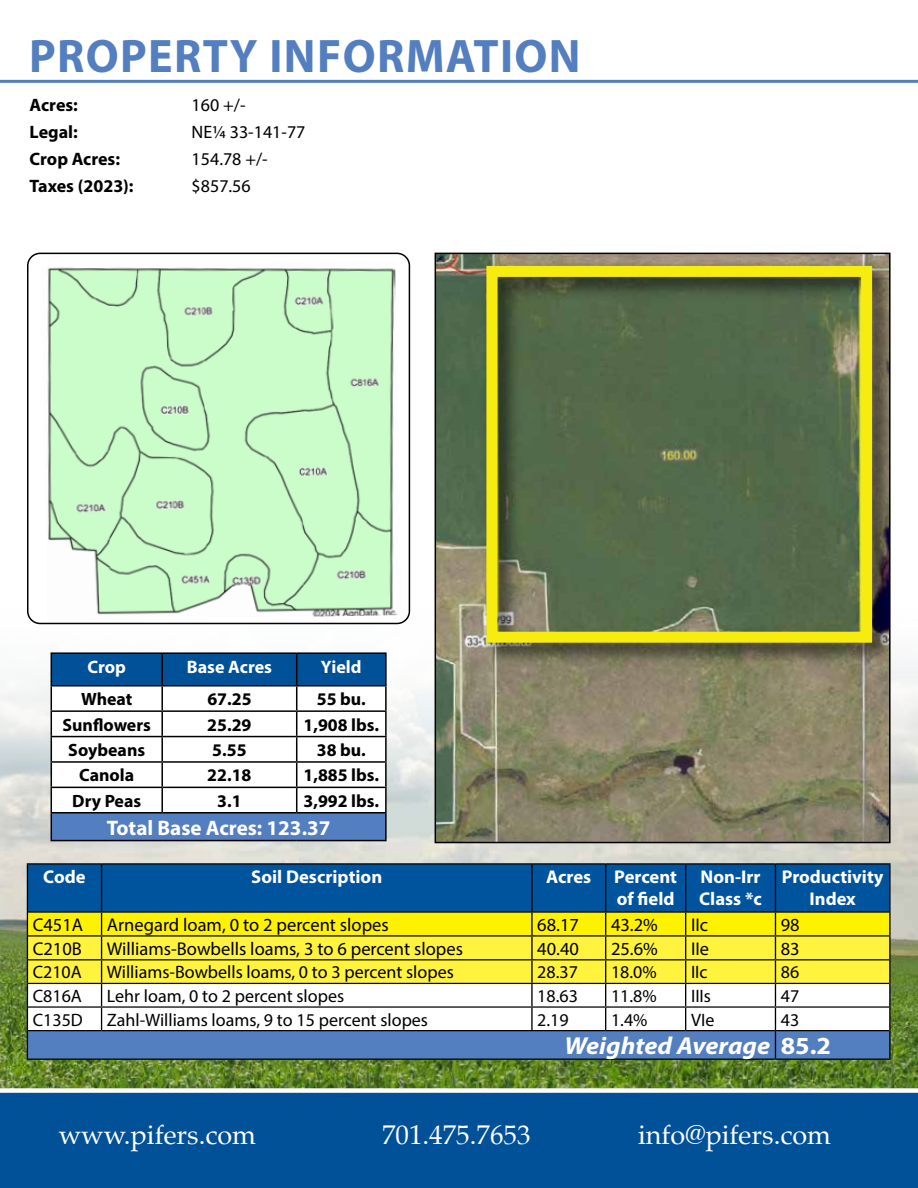
<style>
.page{position:relative;width:918px;height:1188px;background:#fff}
.page>*{position:absolute;margin:0;border:0;box-sizing:border-box;transform-origin:0 0}
.t1{font:700 47.25px "Myriad Pro";letter-spacing:.03em;color:#537ebf}
.t2{font:27px "Palatino";color:#fff}
.t3{font:italic 700 24.6px "Myriad Pro";color:#fff;scale:1.06 1}
.t4{font:700 21px "Myriad Pro";color:#fff}
.t5{font:18.45px "Myriad Pro";color:#000}
.t6{font:700 18.45px/22.2px "Myriad Pro";color:#fff;text-align:right}
.t7{font:18px "Myriad Pro";color:#000}
.t8{font:700 18px "Myriad Pro";color:#000}
.t9{font:700 18px "Myriad Pro";color:#fff}
.t10{font:700 17.85px "Myriad Pro";color:#000}
.s1{font-style:normal}
</style>
<div class="page">
<div style="left:0;top:1093px;width:918px;height:95px;background:#005198"></div>
<hr style="left:0;top:80px;width:918px;height:3px;background:#537ebf">
<img style="left:0;top:594px;width:918px;height:494px">
<img style="left:438px;top:256px;width:450px;height:584px">
<img style="left:475px;top:256px;width:413px;height:417px">
<div style="left:486px;top:266px;width:386px;height:377px;border:11px solid #f7ec0f"></div>
<div style="left:435px;top:253px;width:456px;height:590px;border:2px solid #000"></div>
<div style="left:28px;top:253px;width:381px;height:370px;background:#fff;border-radius:12px"></div>
<img style="left:47px;top:267px;width:351px;height:350px">
<div style="left:27px;top:253px;width:383px;height:371px;border:2px solid #000;border-radius:12px"></div>
<hr style="left:27px;top:863px;width:75px;height:2px;background:#000">
<hr style="left:102px;top:863px;width:430px;height:2px;background:#000">
<hr style="left:532px;top:863px;width:74px;height:2px;background:#000">
<hr style="left:606px;top:863px;width:80px;height:2px;background:#000">
<hr style="left:686px;top:863px;width:89px;height:2px;background:#000">
<hr style="left:775px;top:863px;width:116px;height:2px;background:#000">
<hr style="left:27px;top:1059px;width:75px;height:1px;background:#000">
<hr style="left:102px;top:1059px;width:430px;height:1px;background:#000">
<hr style="left:532px;top:1059px;width:74px;height:1px;background:#000">
<hr style="left:606px;top:1059px;width:80px;height:1px;background:#000">
<hr style="left:686px;top:1059px;width:89px;height:1px;background:#000">
<hr style="left:775px;top:1059px;width:116px;height:1px;background:#000">
<hr style="left:889px;top:865px;width:2px;height:47px;background:#000">
<hr style="left:889px;top:912px;width:2px;height:24px;background:#000">
<hr style="left:889px;top:936px;width:2px;height:24px;background:#000">
<hr style="left:889px;top:960px;width:2px;height:23px;background:#000">
<hr style="left:889px;top:983px;width:2px;height:24px;background:#000">
<hr style="left:889px;top:1007px;width:2px;height:24px;background:#000">
<svg style="left:27px;top:864px;width:863px;height:195px"></svg>
<hr style="left:889px;top:1031px;width:2px;height:28px;background:#000">
<hr style="left:51px;top:652px;width:111px;height:2px;background:#000">
<hr style="left:162px;top:652px;width:135px;height:2px;background:#000">
<hr style="left:297px;top:652px;width:90px;height:2px;background:#000">
<hr style="left:385px;top:654px;width:2px;height:31px;background:#000">
<hr style="left:297px;top:685px;width:90px;height:2px;background:#000">
<hr style="left:385px;top:687px;width:2px;height:23px;background:#000">
<hr style="left:297px;top:710px;width:90px;height:2px;background:#000">
<hr style="left:385px;top:712px;width:2px;height:24px;background:#000">
<hr style="left:297px;top:736px;width:90px;height:1px;background:#000">
<hr style="left:385px;top:737px;width:2px;height:24px;background:#000">
<hr style="left:297px;top:761px;width:90px;height:2px;background:#000">
<hr style="left:385px;top:763px;width:2px;height:24px;background:#000">
<hr style="left:297px;top:787px;width:90px;height:1px;background:#000">
<hr style="left:385px;top:788px;width:2px;height:24px;background:#000">
<svg style="left:51px;top:653px;width:335px;height:187px"></svg>
<hr style="left:162px;top:812px;width:135px;height:2px;background:#000">
<hr style="left:297px;top:812px;width:90px;height:2px;background:#000">
<hr style="left:385px;top:814px;width:2px;height:26px;background:#000">
<hr style="left:51px;top:840px;width:111px;height:1px;background:#000">
<hr style="left:162px;top:840px;width:135px;height:1px;background:#000">
<hr style="left:297px;top:840px;width:90px;height:1px;background:#000">
<h1 class="t1" style="left:29px;top:25px;width:553px">PROPERTY INFORMATION</h1>
<p class="t8" style="left:30px;top:93px;width:50px">Acres:</p>
<p class="t7" style="left:192px;top:94px;width:55px">160 +/-</p>
<p class="t8" style="left:30px;top:120px;width:50px">Legal:</p>
<p class="t7" style="left:192px;top:121px;width:115px">NE¼ 33-141-77</p>
<p class="t8" style="left:30px;top:147px;width:92px">Crop Acres:</p>
<p class="t7" style="left:192px;top:148px;width:78px">154.78 +/-</p>
<p class="t8" style="left:30px;top:174px;width:106px">Taxes (2023):</p>
<p class="t7" style="left:192px;top:175px;width:61px">$857.56</p>
<p class="t9" style="left:87px;top:655px;width:40px">Crop</p>
<p class="t9" style="left:187px;top:655px;width:87px">Base Acres</p>
<p class="t9" style="left:321px;top:655px;width:42px">Yield</p>
<p class="t10" style="left:81px;top:687px;width:53px">Wheat</p>
<p class="t10" style="left:207px;top:687px;width:46px">67.25</p>
<p class="t10" style="left:317px;top:687px;width:50px">55 bu.</p>
<p class="t10" style="left:63px;top:713px;width:90px">Sunflowers</p>
<p class="t10" style="left:207px;top:713px;width:46px">25.29</p>
<p class="t10" style="left:303px;top:713px;width:77px">1,908 lbs.</p>
<p class="t10" style="left:68px;top:738px;width:78px">Soybeans</p>
<p class="t10" style="left:212px;top:738px;width:36px">5.55</p>
<p class="t10" style="left:317px;top:738px;width:50px">38 bu.</p>
<p class="t10" style="left:79px;top:764px;width:56px">Canola</p>
<p class="t10" style="left:207px;top:764px;width:46px">22.18</p>
<p class="t10" style="left:303px;top:764px;width:77px">1,885 lbs.</p>
<p class="t10" style="left:72px;top:789px;width:71px">Dry Peas</p>
<p class="t10" style="left:217px;top:789px;width:26px">3.1</p>
<p class="t10" style="left:303px;top:789px;width:77px">3,992 lbs.</p>
<p class="t4" style="left:107px;top:814px;width:225px">Total Base Acres: 123.37</p>
<p class="t6" style="left:43px;top:865px;width:44px">Code</p>
<p class="t6" style="left:251px;top:865px;width:132px">Soil Description</p>
<p class="t6" style="left:546px;top:865px;width:132px">Acres Percent of field</p>
<p class="t6" style="left:699px;top:865px;width:64px;text-align:left">Non-Irr<br>Class *c</p>
<p class="t6" style="left:782px;top:865px;width:103px;text-align:center">Productivity<br>Index</p>
<p class="t5" style="left:33px;top:913px;width:52px">C451A</p>
<p class="t5" style="left:107px;top:913px;width:283px">Arnegard loam, 0 to 2 percent slopes</p>
<p class="t5" style="left:537px;top:913px;width:43px">68.17</p>
<p class="t5" style="left:611px;top:913px;width:48px">43.2%</p>
<p class="t5" style="left:691px;top:913px;width:19px">IIc</p>
<p class="t5" style="left:781px;top:913px;width:20px">98</p>
<p class="t5" style="left:33px;top:937px;width:51px">C210B</p>
<p class="t5" style="left:107px;top:937px;width:358px">Williams-Bowbells loams, 3 to 6 percent slopes</p>
<p class="t5" style="left:537px;top:937px;width:43px">40.40</p>
<p class="t5" style="left:611px;top:937px;width:48px">25.6%</p>
<p class="t5" style="left:691px;top:937px;width:20px">IIe</p>
<p class="t5" style="left:781px;top:937px;width:20px">83</p>
<p class="t7" style="left:33px;top:961px;width:51px">C210A</p>
<p class="t7" style="left:107px;top:961px;width:348px">Williams-Bowbells loams, 0 to 3 percent slopes</p>
<p class="t7" style="left:537px;top:961px;width:42px">28.37</p>
<p class="t7" style="left:611px;top:961px;width:47px">18.0%</p>
<p class="t7" style="left:691px;top:961px;width:18px">IIc</p>
<p class="t7" style="left:781px;top:961px;width:20px">86</p>
<p class="t7" style="left:33px;top:985px;width:51px">C816A</p>
<p class="t7" style="left:107px;top:985px;width:239px">Lehr loam, 0 to 2 percent slopes</p>
<p class="t7" style="left:537px;top:985px;width:42px">18.63</p>
<p class="t7" style="left:611px;top:985px;width:47px">11.8%</p>
<p class="t7" style="left:691px;top:985px;width:22px">IIIs</p>
<p class="t7" style="left:781px;top:985px;width:20px">47</p>
<p class="t7" style="left:33px;top:1008px;width:52px">C135D</p>
<p class="t7" style="left:107px;top:1008px;width:323px">Zahl-Williams loams, 9 to 15 percent slopes</p>
<p class="t7" style="left:537px;top:1008px;width:33px">2.19</p>
<p class="t7" style="left:611px;top:1008px;width:38px">1.4%</p>
<p class="t7" style="left:691px;top:1008px;width:25px">VIe</p>
<p class="t7" style="left:781px;top:1008px;width:20px">43</p>
<h3 class="t3" style="left:565px;top:1030px;width:253px">Weighted Average <span class="s1">85.2</span></h3>
<h2 class="t2" style="left:59px;top:1113px;width:199px">www.pifers.com</h2>
<h2 class="t2" style="left:382px;top:1113px;width:150px">701.475.7653</h2>
<h2 class="t2" style="left:638px;top:1113px;width:194px">info@pifers.com</h2>
</div>
